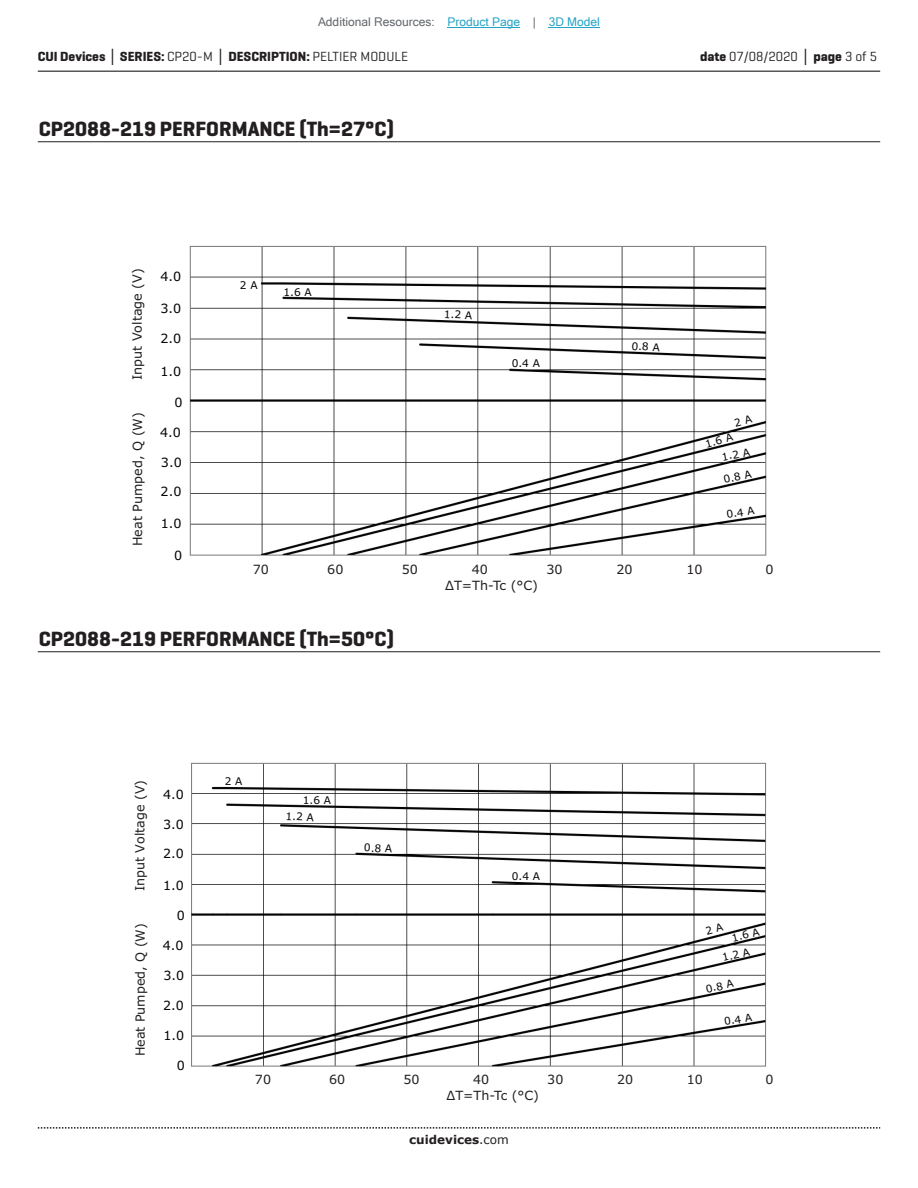
<style>
.page{position:relative;width:918px;height:1188px;background:#fff}
.page>*{position:absolute;margin:0;border:0;box-sizing:border-box;transform-origin:0 0}
.t1{font:700 21px "Geogrotesque";color:#231f20}
.t2{font:700 13.5px "Geogrotesque";color:#231f20}
.t3{font:13.5px "Geogrotesque";color:#231f20}
.t4{font:12.75px "Verdana";color:#231f20}
.t5{font:12.75px "Verdana";color:#050504}
.t6{font:12px "Microsoft Sans Serif";color:#63676b}
.t7{font:700 12px "Verdana";color:#231f20}
.t8{font:10.65px "Verdana";color:#050504}
.t9{font:10.5px "Verdana";color:#050504}
.s1{color:#23a4c6}
.s2{font-family:"Verdana"}
.s3{font-weight:400}
.s4{font-weight:700}
.s5{font-family:"Verdana";font-weight:700}
</style>
<div class="page">
<hr style="left:38px;top:71px;width:842px;height:1px;background:#231f20">
<svg style="left:38px;top:1127px;width:842px;height:2px"></svg>
<img style="left:189px;top:245px;width:578px;height:311px">
<hr style="left:38px;top:141px;width:842px;height:1px;background:#231f20">
<img style="left:191px;top:762px;width:576px;height:305px">
<hr style="left:38px;top:651px;width:842px;height:1px;background:#231f20">
<hr style="left:448px;top:27px;width:72px;height:1px;background:#23a4c6">
<hr style="left:549px;top:27px;width:51px;height:1px;background:#23a4c6">
<svg style="left:734px;top:415px;width:19px;height:11px"></svg>
<svg style="left:705px;top:923px;width:19px;height:12px"></svg>
<p class="t6" style="left:318px;top:15px;width:283px">Additional Resources: <span class="s1">Product Page</span> | <span class="s1">3D Model</span></p>
<p class="t2" style="left:38px;top:48px;width:372px">CUI Devices <span class="s2">│</span> SERIES: <span class="s3">CP20-M</span> <span class="s2">│</span> DESCRIPTION: <span class="s3">PELTIER MODULE</span></p>
<p class="t3" style="left:700px;top:48px;width:179px"><span class="s4">date</span> 07/08/2020 <span class="s5">│</span> <span class="s4">page</span> 3 of 5</p>
<h1 class="t1" style="left:39px;top:116px;width:357px">CP2088-219 PERFORMANCE (Th=27°C)</h1>
<p class="t4" style="left:128px;top:380px;width:113px;rotate:-90deg">Input Voltage (V)</p>
<p class="t4" style="left:129px;top:546px;width:135px;rotate:-90deg">Heat Pumped, Q (W)</p>
<p class="t5" style="left:161px;top:268px;width:22px">4.0</p>
<p class="t5" style="left:161px;top:300px;width:22px">3.0</p>
<p class="t5" style="left:161px;top:330px;width:22px">2.0</p>
<p class="t5" style="left:161px;top:363px;width:22px">1.0</p>
<p class="t5" style="left:174px;top:393px;width:10px">0</p>
<p class="t5" style="left:160px;top:423px;width:22px">4.0</p>
<p class="t5" style="left:161px;top:454px;width:22px">3.0</p>
<p class="t5" style="left:161px;top:483px;width:22px">2.0</p>
<p class="t5" style="left:161px;top:515px;width:22px">1.0</p>
<p class="t5" style="left:174px;top:547px;width:10px">0</p>
<p class="t8" style="left:240px;top:278px;width:19px">2 A</p>
<p class="t8" style="left:283px;top:284px;width:30px">1.6 A</p>
<p class="t8" style="left:444px;top:307px;width:30px;rotate:2deg">1.2 A</p>
<p class="t8" style="left:512px;top:356px;width:30px">0.4 A</p>
<p class="t8" style="left:632px;top:339px;width:30px;rotate:3deg">0.8 A</p>
<p class="t8" style="left:703px;top:437px;width:30px;rotate:-15deg">1.6 A</p>
<p class="t8" style="left:722px;top:472px;width:30px;rotate:-12deg">0.8 A</p>
<p class="t8" style="left:725px;top:507px;width:30px;rotate:-9deg">0.4 A</p>
<p class="t8" style="left:721px;top:450px;width:30px;rotate:-11deg">1.2 A</p>
<p class="t4" style="left:253px;top:561px;width:18px">70</p>
<p class="t4" style="left:327px;top:561px;width:18px">60</p>
<p class="t4" style="left:402px;top:561px;width:18px">50</p>
<p class="t4" style="left:472px;top:561px;width:18px">40</p>
<p class="t4" style="left:546px;top:561px;width:18px">30</p>
<p class="t4" style="left:616px;top:561px;width:18px">20</p>
<p class="t4" style="left:686px;top:561px;width:18px">10</p>
<p class="t4" style="left:765px;top:561px;width:10px">0</p>
<h1 class="t1" style="left:39px;top:626px;width:357px">CP2088-219 PERFORMANCE (Th=50°C)</h1>
<p class="t4" style="left:131px;top:891px;width:113px;rotate:-90deg">Input Voltage (V)</p>
<p class="t4" style="left:131px;top:1056px;width:135px;rotate:-90deg">Heat Pumped, Q (W)</p>
<p class="t5" style="left:163px;top:785px;width:22px">4.0</p>
<p class="t5" style="left:163px;top:815px;width:22px">3.0</p>
<p class="t5" style="left:163px;top:845px;width:22px">2.0</p>
<p class="t5" style="left:163px;top:877px;width:22px">1.0</p>
<p class="t5" style="left:177px;top:906px;width:10px">0</p>
<p class="t5" style="left:163px;top:936px;width:22px">4.0</p>
<p class="t5" style="left:164px;top:966px;width:22px">3.0</p>
<p class="t5" style="left:163px;top:996px;width:22px">2.0</p>
<p class="t5" style="left:163px;top:1026px;width:22px">1.0</p>
<p class="t5" style="left:177px;top:1057px;width:10px">0</p>
<p class="t9" style="left:225px;top:774px;width:19px">2 A</p>
<p class="t9" style="left:303px;top:793px;width:30px">1.6 A</p>
<p class="t9" style="left:286px;top:809px;width:30px;rotate:2deg">1.2 A</p>
<p class="t9" style="left:365px;top:840px;width:30px;rotate:3deg">0.8 A</p>
<p class="t4" style="left:445px;top:577px;width:95px">ΔT=Th-Tc (°C)</p>
<p class="t9" style="left:512px;top:869px;width:30px">0.4 A</p>
<p class="t9" style="left:730px;top:931px;width:30px;rotate:-14deg">1.6 A</p>
<p class="t9" style="left:704px;top:982px;width:30px;rotate:-12deg">0.8 A</p>
<p class="t9" style="left:723px;top:1014px;width:30px;rotate:-9deg">0.4 A</p>
<p class="t9" style="left:721px;top:951px;width:30px;rotate:-13deg">1.2 A</p>
<p class="t4" style="left:255px;top:1071px;width:18px">70</p>
<p class="t4" style="left:329px;top:1071px;width:18px">60</p>
<p class="t4" style="left:403px;top:1071px;width:18px">50</p>
<p class="t4" style="left:473px;top:1071px;width:18px">40</p>
<p class="t4" style="left:547px;top:1071px;width:18px">30</p>
<p class="t4" style="left:617px;top:1071px;width:18px">20</p>
<p class="t4" style="left:687px;top:1071px;width:18px">10</p>
<p class="t4" style="left:765px;top:1071px;width:10px">0</p>
<p class="t4" style="left:446px;top:1087px;width:94px">ΔT=Th-Tc (°C)</p>
<p class="t7" style="left:409px;top:1131px;width:101px">cuidevices<span class="s3">.com</span></p>
</div>
